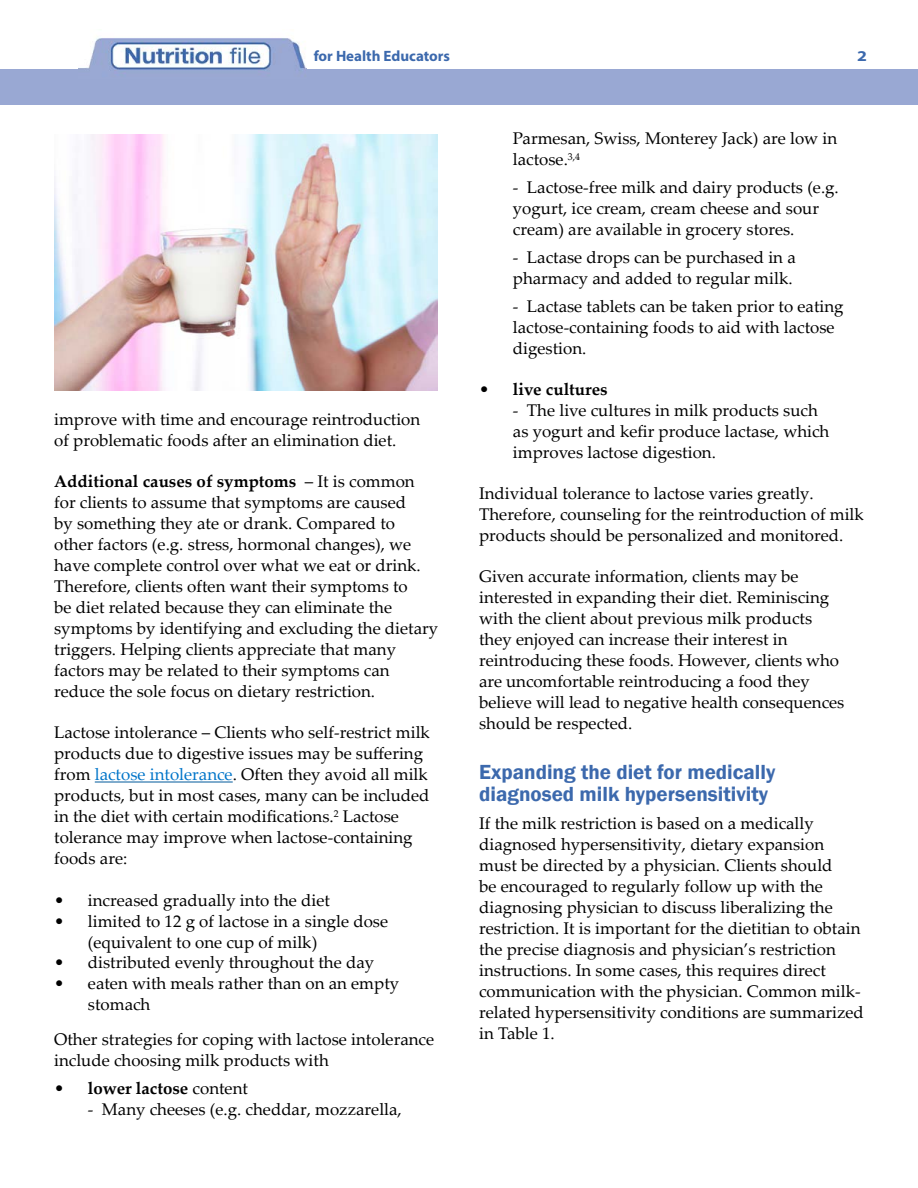
<style>
.page{position:relative;width:918px;height:1188px;background:#fff}
.page>*{position:absolute;margin:0;border:0;box-sizing:border-box;transform-origin:0 0}
.t1{font:600 21px/22.5px "Franklin Gothic";color:#3c69ad}
.t2{font:16.8px/21px "Palatino Linotype";color:#000}
.t3{font:700 16.8px "Palatino Linotype";color:#000}
.t4{font:700 15px "Myriad Pro";color:#3c69ad}
.t5{font:700 15px "Myriad Pro";color:#3c69ad;scale:1.19 1}
.s1{font-weight:700}
.s2{color:#0075c9}
.s3{font-weight:400}
</style>
<div class="page">
<img style="left:78px;top:38px;width:229px;height:40px">
<hr style="left:95px;top:782px;width:138px;height:1px;background:#005a9c">
<img style="left:55px;top:135px;width:382px;height:255px">
<p class="t4" style="left:314px;top:46px;width:138px">for Health Educators</p>
<p class="t5" style="left:857px;top:46px;width:10px">2</p>
<p class="t2" style="left:54px;top:408px;width:368px">improve with time and encourage reintroduction of problematic foods after an elimination diet.</p>
<p class="t2" style="left:54px;top:470px;width:386px"><span class="s1">Additional causes of symptoms</span> – It is common for clients to assume that symptoms are caused<br>by something they ate or drank. Compared to other factors (e.g. stress, hormonal changes), we have complete control over what we eat or drink.<br>Therefore, clients often want their symptoms to<br>be diet related because they can eliminate the symptoms by identifying and excluding the dietary triggers. Helping clients appreciate that many factors may be related to their symptoms can reduce the sole focus on dietary restriction.</p>
<p class="t2" style="left:54px;top:721px;width:377px">Lactose intolerance – Clients who self-restrict milk products due to digestive issues may be suffering from <span class="s2">lactose intolerance</span>. Often they avoid all milk products, but in most cases, many can be included in the diet with certain modifications.<sup>2</sup> Lactose tolerance may improve when lactose-containing foods are:</p>
<p class="t2" style="left:54px;top:889px;width:277px">• increased gradually into the diet</p>
<p class="t2" style="left:88px;top:910px;width:302px;text-indent:-34px">• limited to 12 g of lactose in a single dose (equivalent to one cup of milk)</p>
<p class="t2" style="left:54px;top:952px;width:322px">• distributed evenly throughout the day</p>
<p class="t2" style="left:88px;top:973px;width:313px;text-indent:-34px">• eaten with meals rather than on an empty stomach</p>
<p class="t2" style="left:54px;top:1028px;width:382px">Other strategies for coping with lactose intolerance include choosing milk products with</p>
<p class="t3" style="left:54px;top:1076px;width:195px"><span class="s3">•</span> lower lactose <span class="s3">content</span></p>
<p class="t2" style="left:88px;top:1098px;width:315px">- Many cheeses (e.g. cheddar, mozzarella,</p>
<p class="t2" style="left:513px;top:127px;width:326px">Parmesan, Swiss, Monterey Jack) are low in lactose.<sup>3,4</sup></p>
<p class="t2" style="left:513px;top:176px;width:327px">- Lactose-free milk and dairy products (e.g. yogurt, ice cream, cream cheese and sour cream) are available in grocery stores.</p>
<p class="t2" style="left:513px;top:246px;width:284px">- Lactase drops can be purchased in a pharmacy and added to regular milk.</p>
<p class="t2" style="left:513px;top:295px;width:332px">- Lactase tablets can be taken prior to eating lactose-containing foods to aid with lactose digestion.</p>
<p class="t3" style="left:479px;top:377px;width:130px"><span class="s3">•</span> live cultures</p>
<p class="t2" style="left:513px;top:399px;width:318px">- The live cultures in milk products such as yogurt and kefir produce lactase, which improves lactose digestion.</p>
<p class="t2" style="left:479px;top:482px;width:386px">Individual tolerance to lactose varies greatly.<br>Therefore, counseling for the reintroduction of milk products should be personalized and monitored.</p>
<p class="t2" style="left:479px;top:565px;width:367px">Given accurate information, clients may be interested in expanding their diet. Reminiscing with the client about previous milk products they enjoyed can increase their interest in reintroducing these foods. However, clients who are uncomfortable reintroducing a food they believe will lead to negative health consequences should be respected.</p>
<p class="t1" style="left:479px;top:761px;width:298px">Expanding the diet for medically diagnosed milk hypersensitivity</p>
<p class="t2" style="left:479px;top:812px;width:386px">If the milk restriction is based on a medically diagnosed hypersensitivity, dietary expansion must be directed by a physician. Clients should<br>be encouraged to regularly follow up with the diagnosing physician to discuss liberalizing the restriction. It is important for the dietitian to obtain the precise diagnosis and physician’s restriction instructions. In some cases, this requires direct communication with the physician. Common milk&shy;related hypersensitivity conditions are summarized in Table 1.</p>
</div>
